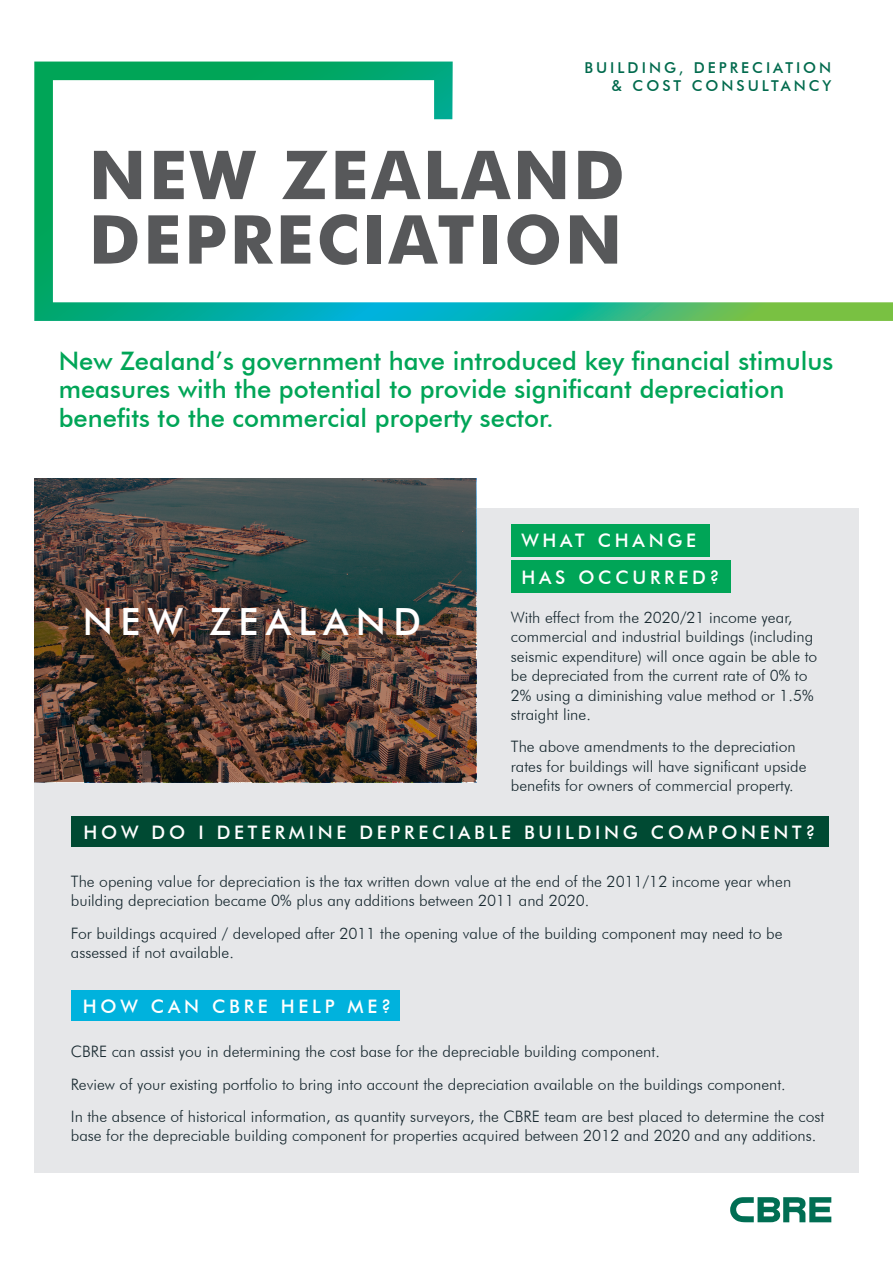
<style>
.page{position:relative;width:893px;height:1263px;background:#fff}
.page>*{position:absolute;margin:0;border:0;box-sizing:border-box;transform-origin:0 0}
.t1{font:700 67.5px "Futura BT";letter-spacing:.04em;color:#57585a}
.t2{font:500 37.5px "Futura BT";letter-spacing:.2em;color:#fff}
.Large_Text{font:500 25.5px/28.5px "Futura BT";color:#00a557}
.t3{font:500 18.6px "Futura BT";letter-spacing:.2em;color:#fff}
.Large_Text-2{font:300 15.75px/19.5px "Futura BT";color:#17282f}
.t4{font:500 15px/18px "Futura BT";letter-spacing:.2em;color:#006a4d;text-align:right}
</style>
<div class="page">
<div style="left:34px;top:508px;width:825px;height:665px;background:#e6e7e9"></div>
<div style="left:511px;top:524px;width:198px;height:32px;background:#00a557"></div>
<div style="left:511px;top:561px;width:219px;height:32px;background:#00a557"></div>
<div style="left:71px;top:817px;width:757px;height:30px;background:#004a33"></div>
<div style="left:71px;top:990px;width:329px;height:30px;background:#00b2dd"></div>
<img style="left:34px;top:478px;width:442px;height:304px">
<svg style="left:34px;top:62px;width:859px;height:259px"></svg>
<svg style="left:730px;top:1197px;width:101px;height:25px"></svg>
<p class="t4" style="left:584px;top:58px;width:248px">BUILDING, DEPRECIATION &amp; COST CONSULTANCY</p>
<p class="t1" style="left:89px;top:134px;width:537px">NEW ZEALAND</p>
<p class="t1" style="left:89px;top:199px;width:535px">DEPRECIATION</p>
<p class="Large_Text" style="left:59px;top:346px;width:776px">New Zealand’s government have introduced key financial stimulus measures with the potential to provide significant depreciation benefits to the commercial property sector.</p>
<p class="t3" style="left:521px;top:529px;width:176px">WHAT CHANGE</p>
<p class="t2" style="left:83px;top:599px;width:340px">NEW ZEALAND</p>
<p class="t3" style="left:521px;top:566px;width:200px">HAS OCCURRED?</p>
<p class="Large_Text-2" style="left:511px;top:607px;width:308px">With effect from the 2020/21 income year, commercial and industrial buildings (including seismic expenditure) will once again be able to be depreciated from the current rate of 0% to 2% using a diminishing value method or 1.5% straight line.</p>
<p class="Large_Text-2" style="left:511px;top:737px;width:297px">The above amendments to the depreciation rates for buildings will have significant upside benefits for owners of commercial property.</p>
<p class="t3" style="left:84px;top:821px;width:733px">HOW DO I DETERMINE DEPRECIABLE BUILDING COMPONENT?</p>
<p class="Large_Text-2" style="left:71px;top:871px;width:722px">The opening value for depreciation is the tax written down value at the end of the 2011/12 income year when building depreciation became 0% plus any additions between 2011 and 2020.</p>
<p class="Large_Text-2" style="left:71px;top:923px;width:713px">For buildings acquired / developed after 2011 the opening value of the building component may need to be assessed if not available.</p>
<p class="t3" style="left:83px;top:995px;width:310px">HOW CAN CBRE HELP ME?</p>
<p class="Large_Text-2" style="left:71px;top:1042px;width:591px">CBRE can assist you in determining the cost base for the depreciable building component.</p>
<p class="Large_Text-2" style="left:71px;top:1074px;width:716px">Review of your existing portfolio to bring into account the depreciation available on the buildings component.</p>
<p class="Large_Text-2" style="left:71px;top:1106px;width:755px">In the absence of historical information, as quantity surveyors, the CBRE team are best placed to determine the cost base for the depreciable building component for properties acquired between 2012 and 2020 and any additions.</p>
</div>
